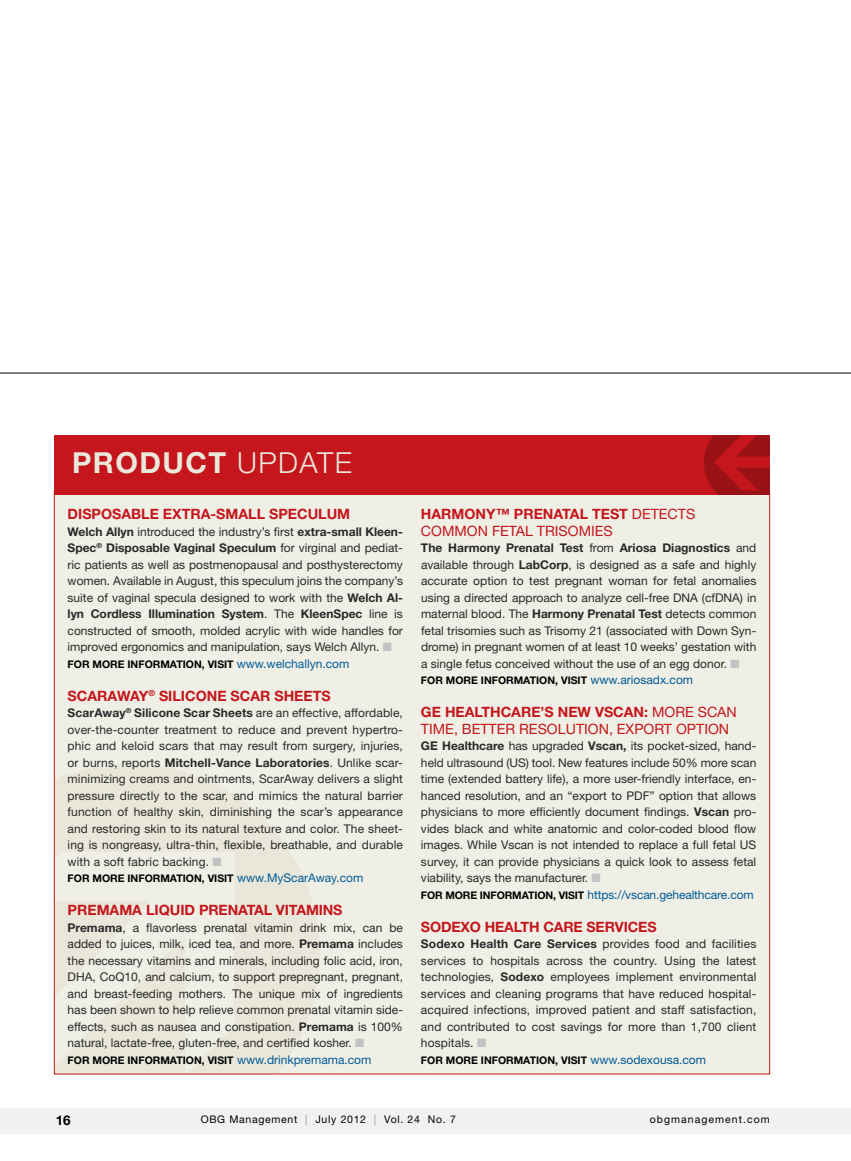
<style>
.page{position:relative;width:851px;height:1161px;background:#fff}
.page>*{position:absolute;margin:0;border:0;box-sizing:border-box;transform-origin:0 0}
.t1{font:700 28.95px "Helvetica Neue LT Std";letter-spacing:.05em;color:#eae8da}
.t2{font:14.25px/16.5px "Helvetica Neue LT Std";color:#c4161c}
.t3{font:700 14.25px "Helvetica Neue LT Std";color:#c4161c}
.t4{font:700 13.5px "Helvetica Neue LT Std";color:#000}
.t5{font:12px/16.5px "Helvetica Neue LT Std";color:#292829;text-align:justify}
.t6{font:700 10.5px "Helvetica Neue LT Std";color:#000}
.t7{font:10.5px "Helvetica Neue LT Std";letter-spacing:.065em;color:#000}
.t8{font:10.5px "Helvetica Neue LT Std";letter-spacing:.1em;color:#000}
.s1{font-weight:300}
.s2{font-weight:700}
.s3{color:#c3c3c3}
.s4{font-weight:400;font-size:12px;color:#005a96}
.s5{font-weight:700;font-size:10.5px;color:#000}
.s6{color:#005a96}
.s7{color:#939598}
</style>
<div class="page">
<div style="left:0;top:1108px;width:850px;height:26px;background:#f1f1f2"></div>
<div style="left:54px;top:492px;width:715px;height:582px;background:#f0efe6"></div>
<svg style="left:56px;top:764px;width:264px;height:308px;fill:#e8e7d9"></svg>
<div style="left:54px;top:435px;width:716px;height:59px;background:#c4161c"></div>
<svg style="left:704px;top:435px;width:66px;height:59px"></svg>
<hr style="left:0;top:373px;width:850px;height:1px;background:#000">
<h1 class="t1" style="left:72px;top:445px;width:281px">Product <span class="s1">UPDATE</span></h1>
<p class="t3" style="left:68px;top:506px;width:284px">DISPOSABLE EXTRA-SMALL SPECU LUM</p>
<p class="t5" style="left:68px;top:523px;width:337px"><span class="s2">Welch Allyn</span> introduced the industry’s first <span class="s2">extra-small Kleen-Spec</span><sup>®</sup> <span class="s2">Disposable Vaginal Speculum</span> for virginal and pediat&shy;ric patients as well as postmenopausal and posthysterectomy women. Available in August, this speculum joins the company’s suite of vaginal specula designed to work with the <span class="s2">Welch Al&shy;lyn Cordless Illumination System</span>. The <span class="s2">KleenSpec</span> line is constructed of smooth, molded acrylic with wide handles for improved ergonomics and manipulation, says Welch Allyn. <span class="s3">■</span></p>
<p class="t6" style="left:68px;top:658px;width:283px">FOR MORE INFORMATION, VISIT <span class="s4">www.welchallyn.com</span></p>
<p class="t3" style="left:68px;top:687px;width:264px">SCARAWAY<sup>®</sup> SILICO NE SCAR SHEETS</p>
<p class="t5" style="left:68px;top:705px;width:337px"><span class="s2">ScarAway</span><sup>®</sup> <span class="s2">Silicone Scar Sheets</span> are an effective, affordable, over-the-counter treatment to reduce and prevent hypertro&shy;phic and keloid scars that may result from surgery, injuries, or burns, reports <span class="s2">Mitchell-Vance Laboratories</span>. Unlike scar&shy;minimizing creams and ointments, ScarAway delivers a slight pressure directly to the scar, and mimics the natural barrier function of healthy skin, diminishing the scar’s appearance and restoring skin to its natural texture and color. The sheet&shy;ing is nongreasy, ultra-thin, flexible, breathable, and durable with a soft fabric backing. <span class="s3">■</span></p>
<p class="t6" style="left:68px;top:872px;width:297px">FOR MOR E INFOR MATION, VISIT <span class="s4">www.MyScarAway.com</span></p>
<p class="t3" style="left:68px;top:902px;width:276px">PREMAMA LIQUID PRENATAL VITAMINS</p>
<p class="t5" style="left:68px;top:919px;width:337px"><span class="s2">Premama</span>, a flavorless prenatal vitamin drink mix, can be added to juices, milk, iced tea, and more. <span class="s2">Premama</span> includes the necessary vitamins and minerals, including folic acid, iron, DHA, CoQ10, and calcium, to support prepregnant, pregnant, and breast-feeding mothers. The unique mix of ingredients has been shown to help relieve common prenatal vitamin side&shy;effects, such as nausea and constipation. <span class="s2">Premama</span> is 100% natural, lactate-free, gluten-free, and certified kosher. <span class="s3">■</span></p>
<p class="t6" style="left:68px;top:1054px;width:305px">FOR MORE INFORMATION, VISIT <span class="s4">www.drinkpremama.com</span></p>
<p class="t2" style="left:421px;top:506px;width:276px"><span class="s2">HARMONY™ PRENATAL TEST</span> DETECTS<br>COMMON FETAL TRISOMIES</p>
<p class="t5" style="left:421px;top:540px;width:337px"><span class="s2">The Harmony Prenatal Test</span> from <span class="s2">Ariosa Diagnostics</span> and available through <span class="s2">LabCorp</span>, is designed as a safe and highly accurate option to test pregnant woman for fetal anomalies using a directed approach to analyze cell-free DNA (cfDNA) in maternal blood. The <span class="s2">Harmony Prenatal Test</span> detects common fetal trisomies such as Trisomy 21 (associated with Down Syn&shy;drome) in pregnant women of at least 10 weeks’ gestation with a single fetus conceived without the use of an egg donor. <span class="s3">■</span></p>
<p class="t6" style="left:421px;top:674px;width:273px">FOR MORE INFORMATION, VISIT <span class="s4">www.ariosadx.com</span></p>
<p class="t2" style="left:421px;top:704px;width:317px"><span class="s2">GE HEALTHCARE’S NEW VSCAN:</span> MORE SCAN<br>TIME, BETTER RESOLUTION, EXPORT OPTION</p>
<p class="t5" style="left:421px;top:738px;width:337px;text-align:left"><span class="s2">GE Healthcare</span> has upgraded <span class="s2">Vscan,</span> its pocket-sized, hand&shy;held ultrasound (US) tool. New features include 50% more scan time (extended battery life), a more user-friendly interface, en&shy;hanced resolution, and an “export to PDF” option that allows physicians to more efficiently document findings. <span class="s2">Vscan</span> pro&shy;vides black and white anatomic and color-coded blood flow images. While Vscan is not intended to replace a full fetal US survey, it can provide physicians a quick look to assess fetal viability, says the manufacturer. <span class="s3">■<br></span><span class="s5">FOR MORE INFORMATION, VISIT</span> <span class="s6">https://vscan.gehealthcare.com</span></p>
<p class="t3" style="left:421px;top:918px;width:237px">SOD EXO HEALTH CARE SERVICES</p>
<p class="t5" style="left:421px;top:936px;width:337px"><span class="s2">Sodexo Health Care Services</span> provides food and facilities services to hospitals across the country. Using the latest technologies, <span class="s2">Sodexo</span> employees implement environmental services and cleaning programs that have reduced hospital&shy;acquired infections, improved patient and staff satisfaction, and contributed to cost savings for more than 1,700 client hospitals. <span class="s3">■</span></p>
<p class="t6" style="left:421px;top:1054px;width:286px">FOR MORE INFORMATION, VISIT <span class="s4">www.sodexousa.com</span></p>
<p class="t4" style="left:56px;top:1112px;width:17px">16</p>
<p class="t7" style="left:201px;top:1114px;width:257px">OBG Management <span class="s7">|</span> July 2012 <span class="s7">|</span> Vol. 24 No. 7</p>
<p class="t8" style="left:649px;top:1114px;width:122px">obgmanagement.com</p>
</div>
